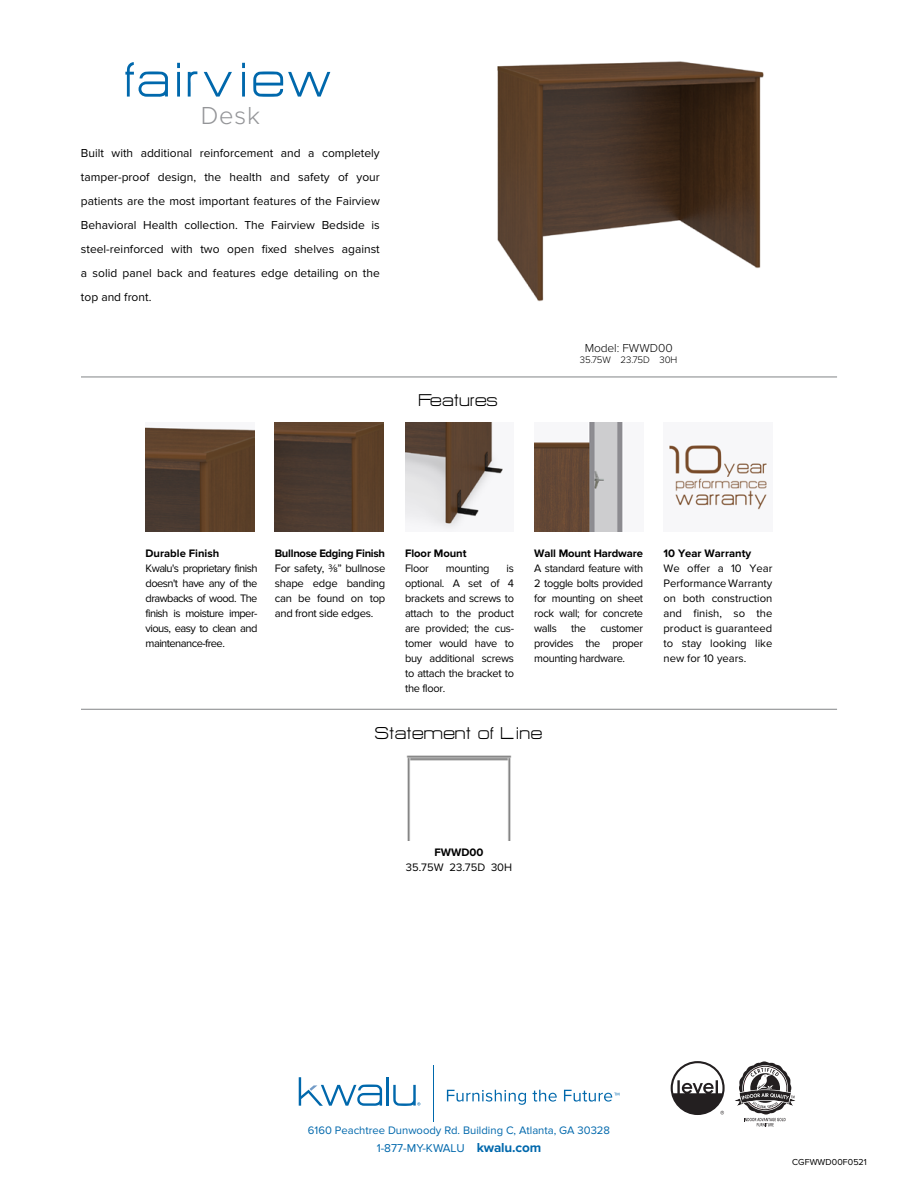
<style>
.page{position:relative;width:918px;height:1188px;background:#fff}
.page>*{position:absolute;margin:0;border:0;box-sizing:border-box;transform-origin:0 0}
.t1{font:60px "HURTMOLD";letter-spacing:.03em;color:#0068ac}
.t2{font:300 25.5px "Proxima Nova";color:#949598}
.t3{font:21px "HURTMOLD";color:#000}
.t4{font:12px/24px "Proxima Nova";color:#000;text-align:justify}
.t5{font:300 12px "Proxima Nova";color:#000}
.t6{font:11.85px "Proxima Nova";color:#0068ac}
.t7{font:11.25px/15px "Proxima Nova";letter-spacing:-.025em;color:#000;text-align:justify}
.t8{font:700 11.25px "Proxima Nova";letter-spacing:-.005em;color:#000}
.t9{font:11.25px "Proxima Nova";color:#0068ac}
.t10{font:700 11.25px "Proxima Nova";letter-spacing:-.025em;color:#000}
.t11{font:11.25px "Proxima Nova";color:#000}
.t12{font:300 9.75px "Proxima Nova";letter-spacing:-.01em;color:#000}
.t13{font:9px "Proxima Nova";color:#000}
.s1{font-weight:700;font-size:13.5px}
</style>
<div class="page">
<hr style="left:81px;top:376px;width:756px;height:2px;background:#909294">
<hr style="left:81px;top:709px;width:756px;height:1px;background:#909294">
<svg style="left:671px;top:1061px;width:54px;height:54px"></svg>
<svg style="left:735px;top:1061px;width:61px;height:65px"></svg>
<hr style="left:433px;top:1066px;width:1px;height:56px;background:#0068ac">
<hr style="left:387px;top:1077px;width:2px;height:29px;background:#0068ac">
<svg style="left:393px;top:1085px;width:27px;height:21px"></svg>
<svg style="left:299px;top:1077px;width:83px;height:29px"></svg>
<svg style="left:447px;top:1090px;width:79px;height:15px"></svg>
<svg style="left:533px;top:1090px;width:24px;height:12px"></svg>
<svg style="left:564px;top:1090px;width:55px;height:12px"></svg>
<img style="left:497px;top:61px;width:267px;height:241px">
<img style="left:146px;top:427px;width:108px;height:105px">
<img style="left:275px;top:423px;width:109px;height:109px">
<img style="left:534px;top:423px;width:89px;height:109px">
<img style="left:405px;top:423px;width:98px;height:107px">
<img style="left:407px;top:755px;width:104px;height:86px">
<img style="left:669px;top:445px;width:98px;height:65px">
<h1 class="t1" style="left:124px;top:49px;width:213px">fairview</h1>
<h2 class="t2" style="left:201px;top:101px;width:60px">Desk</h2>
<p class="t4" style="left:81px;top:142px;width:300px">Built with additional reinforcement and a completely tamper-proof design, the health and safety of your patients are the most important features of the Fairview Behavioral Health collection. The Fairview Bedside is steel-reinforced with two open fixed shelves against a solid panel back and features edge detailing on the top and front.</p>
<h3 class="t3" style="left:419px;top:389px;width:81px">Features</h3>
<p class="t5" style="left:585px;top:341px;width:89px">Model: FWWD00</p>
<p class="t12" style="left:580px;top:355px;width:99px">35.75W 23.75D 30H</p>
<p class="t8" style="left:146px;top:546px;width:75px">Durable Finish</p>
<p class="t7" style="left:146px;top:561px;width:113px">Kwalu's proprietary finish doesn't have any of the drawbacks of wood. The finish is moisture imper&shy;vious, easy to clean and maintenance-free.</p>
<p class="t10" style="left:275px;top:546px;width:112px">Bullnose Edging Finish</p>
<p class="t7" style="left:275px;top:561px;width:112px">For safety, 3/8” bullnose shape edge banding can be found on top and front side edges.</p>
<p class="t8" style="left:405px;top:546px;width:63px">Floor Mount</p>
<p class="t7" style="left:405px;top:561px;width:25px">Floor</p>
<p class="t7" style="left:446px;top:561px;width:45px">mounting</p>
<p class="t7" style="left:405px;top:561px;width:110px;text-indent:102px">is optional. A set of 4 brackets and screws to attach to the product are provided; the cus&shy;tomer would have to buy additional screws to attach the bracket to the floor.</p>
<p class="t8" style="left:534px;top:546px;width:110px">Wall Mount Hardware</p>
<p class="t7" style="left:534px;top:561px;width:110px">A standard feature with 2 toggle bolts provided for mounting on sheet rock wall; for concrete walls</p>
<p class="t7" style="left:571px;top:621px;width:16px">the</p>
<p class="t7" style="left:534px;top:621px;width:110px;text-indent:66px">customer provides the proper mounting hardware.</p>
<p class="t8" style="left:664px;top:546px;width:89px">10 Year Warranty</p>
<p class="t7" style="left:664px;top:561px;width:110px">We offer a 10 Year Performance Warranty on both construction and finish, so the product is guaranteed to stay looking like new for 10 years.</p>
<h3 class="t3" style="left:375px;top:722px;width:170px">Statement of Line</h3>
<p class="t8" style="left:434px;top:846px;width:51px">FWWD00</p>
<p class="t11" style="left:406px;top:861px;width:108px">35.75W 23.75D 30H</p>
<p class="t9" style="left:308px;top:1124px;width:304px">6160 Peachtree Dunwoody Rd. Building C, Atlanta, GA 30328</p>
<p class="t6" style="left:377px;top:1142px;width:166px">1-877-MY-KWALU <span class="s1">kwalu.com</span></p>
<p class="t13" style="left:792px;top:1157px;width:76px">CGFWWD00F0521</p>
</div>
